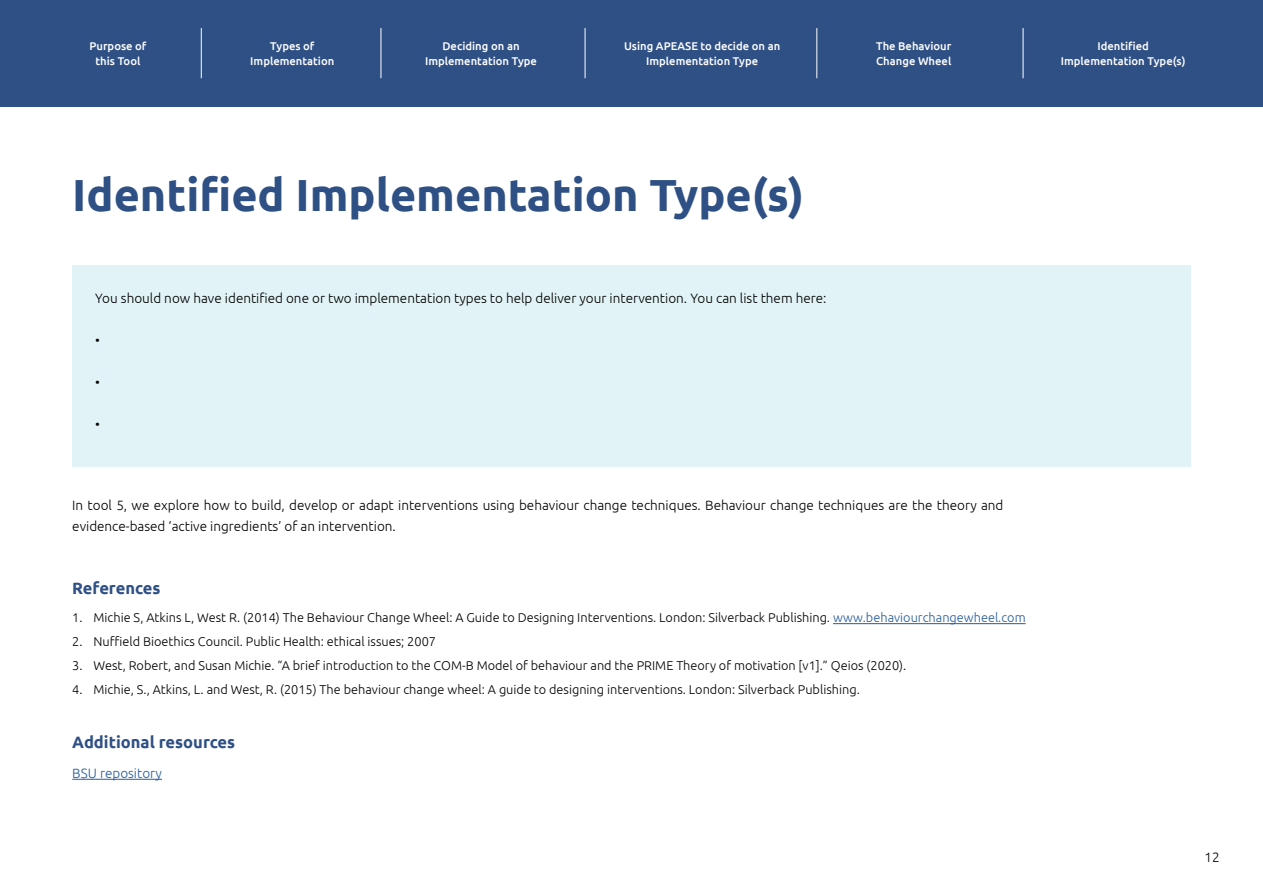
<style>
.page{position:relative;width:1263px;height:893px;background:#fff}
.page>*{position:absolute;margin:0;border:0;box-sizing:border-box;transform-origin:0 0}
.t1{font:700 45px "Ubuntu";color:#2f5084}
.t2{font:700 16.5px "Ubuntu";color:#2f5085}
.t3{font:300 13.5px/21px "Ubuntu";color:#000}
.t4{font:300 13.5px "Ubuntu";color:#275b9b}
.t5{font:300 12.75px "Ubuntu";color:#000}
.t6{font:500 11.25px/15px "Ubuntu";color:#fff;text-align:center}
.s1{color:#275b9b}
</style>
<div class="page">
<div style="left:72px;top:265px;width:1119px;height:202px;background:#e1f3f6"></div>
<hr style="left:833px;top:623px;width:193px;height:1px;background:#275b9b">
<hr style="left:72px;top:779px;width:90px;height:1px;background:#275b9b">
<div style="left:0;top:0;width:1263px;height:106px;background:#2f5085"></div>
<hr style="left:201px;top:28px;width:1px;height:50px;background:#fff">
<hr style="left:381px;top:28px;width:1px;height:50px;background:#fff">
<hr style="left:585px;top:28px;width:1px;height:50px;background:#fff">
<hr style="left:816px;top:28px;width:1px;height:50px;background:#fff">
<hr style="left:1023px;top:28px;width:1px;height:50px;background:#fff">
<p class="t6" style="left:90px;top:38px;width:58px">Purpose of this Tool</p>
<p class="t6" style="left:250px;top:38px;width:86px">Types of<br>Implementation</p>
<p class="t6" style="left:425px;top:38px;width:113px">Deciding on an<br>Implementation Type</p>
<p class="t6" style="left:624px;top:38px;width:158px">Using APEASE to decide on an<br>Implementation Type</p>
<p class="t6" style="left:876px;top:38px;width:77px;text-align:left">The Behaviour<br>Change Wheel</p>
<p class="t6" style="left:1061px;top:38px;width:126px">Identified<br>Implementation Type(s)</p>
<h1 class="t1" style="left:72px;top:168px;width:733px">Identified Implementation Type(s)</h1>
<p class="t3" style="left:95px;top:287px;width:733px">You should now have identified one or two implementation types to help deliver your intervention. You can list them here:</p>
<p class="t3" style="left:95px;top:329px;width:6px">•</p>
<p class="t3" style="left:95px;top:371px;width:6px">•</p>
<p class="t3" style="left:95px;top:413px;width:6px">•</p>
<p class="t3" style="left:72px;top:494px;width:933px">In tool 5, we explore how to build, develop or adapt interventions using behaviour change techniques. Behaviour change techniques are the theory and evidence-based ‘active ingredients’ of an intervention.</p>
<p class="t2" style="left:72px;top:578px;width:90px">References</p>
<p class="t5" style="left:72px;top:610px;width:955px">1. Michie S, Atkins L, West R. (2014) The Behaviour Change Wheel: A Guide to Designing Interventions. London: Silverback Publishing. <span class="s1">www.behaviourchangewheel.com</span></p>
<p class="t5" style="left:72px;top:634px;width:365px">2. Nuffield Bioethics Council. Public Health: ethical issues; 2007</p>
<p class="t5" style="left:72px;top:658px;width:835px">3. West, Robert, and Susan Michie. “A brief introduction to the COM-B Model of behaviour and the PRIME Theory of motivation [v1].” Qeios (2020).</p>
<p class="t5" style="left:72px;top:681px;width:789px">4. Michie, S., Atkins, L. and West, R. (2015) The behaviour change wheel: A guide to designing interventions. London: Silverback Publishing.</p>
<p class="t2" style="left:72px;top:732px;width:164px">Additional resources</p>
<p class="t4" style="left:72px;top:765px;width:91px">BSU repository</p>
<p class="t3" style="left:1204px;top:846px;width:17px">12</p>
</div>
